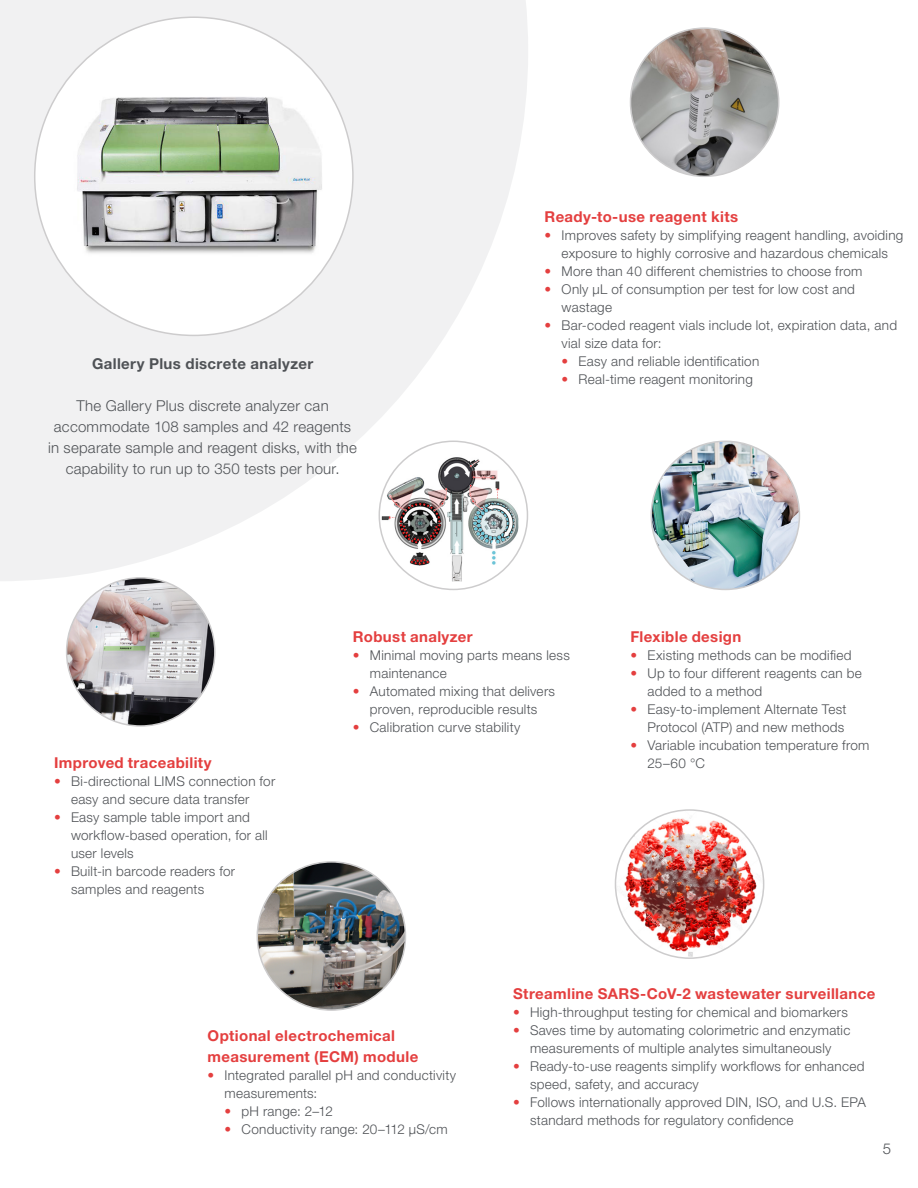
<style>
.page{position:relative;width:918px;height:1188px;background:#fff}
.page>*{position:absolute;margin:0;border:0;box-sizing:border-box;transform-origin:0 0}
.Body_Copy{font:700 15px/21px "Helvetica Neue LT Std";letter-spacing:.025em;color:#e43f3f}
.Body_Copy-2{font:300 15px/21px "Helvetica Neue LT Std";letter-spacing:.015em;color:#4f5256;text-align:center}
.Body_Copy-3{font:700 15px "Helvetica Neue LT Std";letter-spacing:.025em;color:#4f5256}
.t1{font:300 13.5px/18px "Helvetica Neue LT Std";letter-spacing:.02em;color:#4f5256}
.s1{color:#e43f3f}
</style>
<div class="page">
<svg style="left:0;top:0;width:528px;height:581px;fill:#f1f1f2"></svg>
<div style="left:35px;top:17px;width:318px;height:318px;background:#fff;border-radius:50%"></div>
<img style="left:63px;top:75px;width:290px;height:210px">
<img style="left:67px;top:578px;width:148px;height:148px;border-radius:74px">
<img style="left:257px;top:862px;width:148px;height:148px;border-radius:74px">
<img style="left:615px;top:810px;width:149px;height:148px;border-radius:74px">
<div style="left:379px;top:441px;width:148px;height:148px;background:#fff;border-radius:50%"></div>
<img style="left:379px;top:452px;width:139px;height:129px">
<img style="left:651px;top:441px;width:148px;height:148px;border-radius:74px">
<img style="left:631px;top:28px;width:148px;height:148px;border-radius:74px">
<p class="Body_Copy-3" style="left:92px;top:354px;width:223px">Gallery Plus discrete analyzer</p>
<p class="Body_Copy-2" style="left:48px;top:395px;width:310px">The Gallery Plus discrete analyzer can accommodate 108 samples and 42 reagents in separate sample and reagent disks, with the capability to run up to 350 tests per hour.</p>
<p class="Body_Copy" style="left:545px;top:206px;width:195px">Ready-to-use reagent kits</p>
<p class="t1" style="left:545px;top:226px;width:360px;text-align:center"><span class="s1">•</span> Improves safety by simplifying reagent handling, avoiding exposure to highly corrosive and hazardous chemicals</p>
<p class="t1" style="left:545px;top:262px;width:319px"><span class="s1">•</span> More than 40 different chemistries to choose from</p>
<p class="t1" style="left:562px;top:280px;width:295px;text-indent:-17px"><span class="s1">•</span> Only µL of consumption per test for low cost and wastage</p>
<p class="t1" style="left:562px;top:316px;width:337px;text-indent:-17px"><span class="s1">•</span> Bar-coded reagent vials include lot, expiration data, and vial size data for:</p>
<p class="t1" style="left:562px;top:352px;width:199px"><span class="s1">•</span> Easy and reliable identification</p>
<p class="t1" style="left:562px;top:370px;width:193px"><span class="s1">•</span> Real-time reagent monitoring</p>
<p class="Body_Copy" style="left:54px;top:752px;width:159px">Improved traceability</p>
<p class="t1" style="left:71px;top:772px;width:206px;text-indent:-17px"><span class="s1">•</span> Bi-directional LIMS connection for easy and secure data transfer</p>
<p class="t1" style="left:71px;top:808px;width:198px;text-indent:-17px"><span class="s1">•</span> Easy sample table import and workflow-based operation, for all user levels</p>
<p class="t1" style="left:71px;top:862px;width:166px;text-indent:-17px"><span class="s1">•</span> Built-in barcode readers for samples and reagents</p>
<p class="Body_Copy" style="left:353px;top:626px;width:121px">Robust analyzer</p>
<p class="t1" style="left:370px;top:646px;width:201px;text-indent:-17px"><span class="s1">•</span> Minimal moving parts means less maintenance</p>
<p class="t1" style="left:353px;top:682px;width:204px;text-align:center"><span class="s1">•</span> Automated mixing that delivers proven, reproducible results</p>
<p class="t1" style="left:353px;top:718px;width:169px"><span class="s1">•</span> Calibration curve stability</p>
<p class="Body_Copy" style="left:631px;top:626px;width:112px">Flexible design</p>
<p class="t1" style="left:631px;top:646px;width:222px"><span class="s1">•</span> Existing methods can be modified</p>
<p class="t1" style="left:648px;top:664px;width:216px;text-indent:-17px"><span class="s1">•</span> Up to four different reagents can be added to a method</p>
<p class="t1" style="left:631px;top:700px;width:218px;text-align:right"><span class="s1">•</span> Easy-to-implement Alternate Test<br>Protocol (ATP) and new methods</p>
<p class="t1" style="left:648px;top:736px;width:223px;text-indent:-17px"><span class="s1">•</span> Variable incubation temperature from<br>25–60 °C</p>
<p class="Body_Copy" style="left:208px;top:1025px;width:212px">Optional electrochemical measurement (ECM) module</p>
<p class="t1" style="left:225px;top:1066px;width:233px;text-indent:-17px"><span class="s1">•</span> Integrated parallel pH and conductivity measurements:</p>
<p class="t1" style="left:225px;top:1102px;width:110px"><span class="s1">•</span> pH range: 2–12</p>
<p class="t1" style="left:225px;top:1120px;width:225px"><span class="s1">•</span> Conductivity range: 20–112 µS/cm</p>
<p class="Body_Copy" style="left:513px;top:983px;width:364px">Streamline SARS-CoV-2 wastewater surveillance</p>
<p class="t1" style="left:513px;top:1003px;width:336px"><span class="s1">•</span> High-throughput testing for chemical and biomarkers</p>
<p class="t1" style="left:513px;top:1021px;width:339px;text-align:center"><span class="s1">•</span> Saves time by automating colorimetric and enzymatic measurements of multiple analytes simultaneously</p>
<p class="t1" style="left:530px;top:1057px;width:336px;text-indent:-17px"><span class="s1">•</span> Ready-to-use reagents simplify workflows for enhanced speed, safety, and accuracy</p>
<p class="t1" style="left:530px;top:1093px;width:337px;text-indent:-17px"><span class="s1">•</span> Follows internationally approved DIN, ISO, and U.S. EPA standard methods for regulatory confidence</p>
<p class="Body_Copy-2" style="left:883px;top:1138px;width:10px">5</p>
</div>
